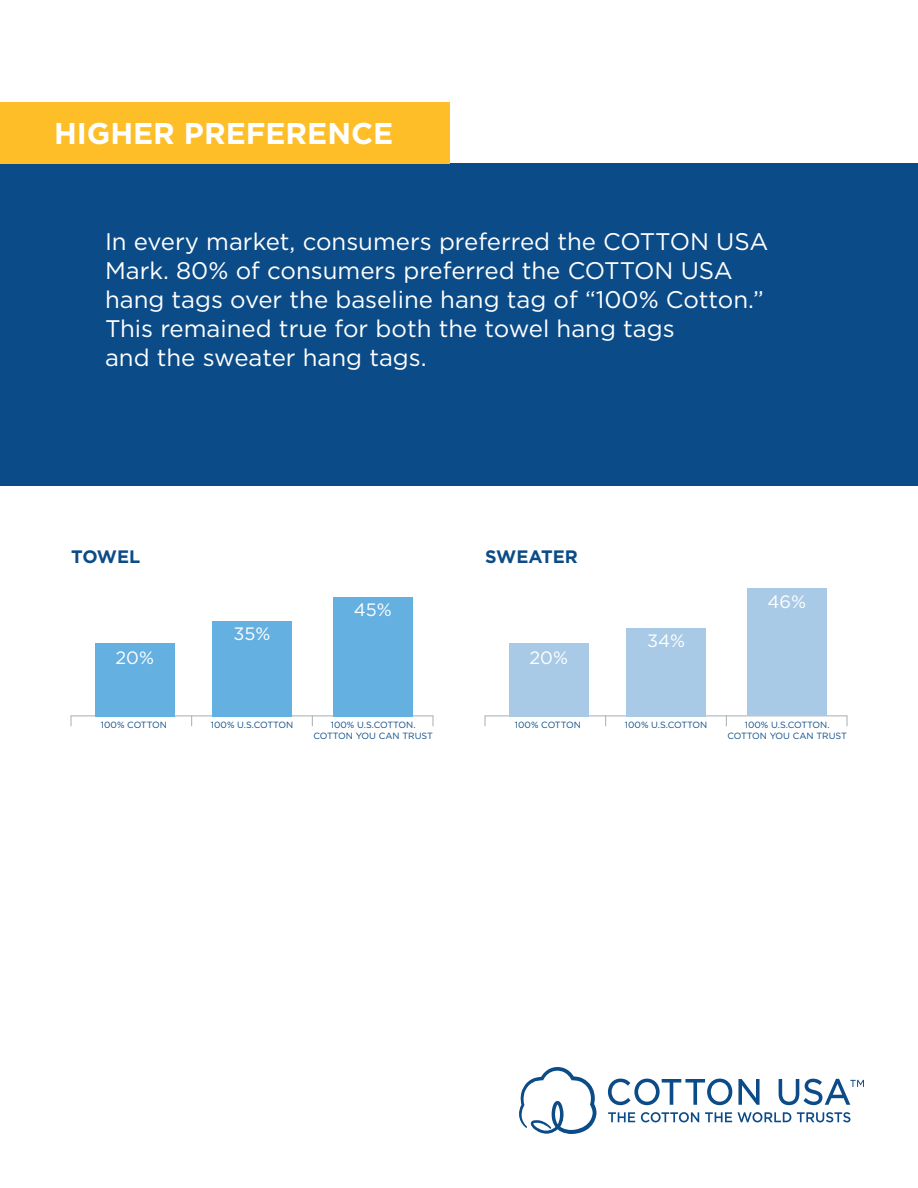
<style>
.page{position:relative;width:918px;height:1188px;background:#fff}
.page>*{position:absolute;margin:0;border:0;box-sizing:border-box;transform-origin:0 0}
.t1{font:700 30px "Gotham";color:#fff}
.t2{font:24px/28.8px "Gotham";color:#fff}
.t3{font:700 18px "Gotham";color:#0b4b87}
.t4{font:17.85px "Gotham";color:#fff}
.t5{font:9px "Gotham";color:#0b4b87}
</style>
<div class="page">
<div style="left:0;top:164px;width:918px;height:322px;background:#0b4b87"></div>
<div style="left:0;top:103px;width:450px;height:61px;background:#fdbe28"></div>
<hr style="left:71px;top:716px;width:362px;height:1px;background:#a4aeb4">
<hr style="left:485px;top:716px;width:362px;height:1px;background:#a4aeb4">
<div style="left:95px;top:643px;width:79px;height:73px;background:#64b0e1"></div>
<div style="left:509px;top:643px;width:79px;height:73px;background:#a8cae6"></div>
<div style="left:213px;top:621px;width:79px;height:95px;background:#64b0e1"></div>
<div style="left:627px;top:628px;width:79px;height:88px;background:#a8cae6"></div>
<div style="left:333px;top:597px;width:79px;height:119px;background:#64b0e1"></div>
<div style="left:747px;top:588px;width:79px;height:128px;background:#a8cae6"></div>
<svg style="left:519px;top:1067px;width:78px;height:67px"></svg>
<svg style="left:608px;top:1079px;width:124px;height:26px"></svg>
<svg style="left:738px;top:1079px;width:22px;height:26px"></svg>
<svg style="left:779px;top:1079px;width:85px;height:26px"></svg>
<svg style="left:608px;top:1112px;width:27px;height:10px"></svg>
<svg style="left:641px;top:1112px;width:58px;height:10px"></svg>
<svg style="left:705px;top:1112px;width:86px;height:10px"></svg>
<svg style="left:797px;top:1112px;width:53px;height:10px"></svg>
<p class="t1" style="left:54px;top:113px;width:341px">HIGHER PREFERENCE</p>
<p class="t2" style="left:105px;top:227px;width:665px">In every market, consumers preferred the COTTON USA Mark. 80% of consumers preferred the COTTON USA hang tags over the baseline hang tag of “100% Cotton.” This remained true for both the towel hang tags<br>and the sweater hang tags.</p>
<p class="t3" style="left:71px;top:545px;width:71px">TOWEL</p>
<p class="t3" style="left:485px;top:545px;width:94px">SWEATER</p>
<p class="t4" style="left:354px;top:598px;width:39px">45%</p>
<p class="t4" style="left:234px;top:623px;width:38px">35%</p>
<p class="t4" style="left:647px;top:629px;width:39px">34%</p>
<p class="t4" style="left:115px;top:646px;width:40px">20%</p>
<p class="t4" style="left:529px;top:646px;width:40px">20%</p>
<p class="t4" style="left:768px;top:591px;width:40px">46%</p>
<p class="t5" style="left:101px;top:719px;width:67px">100% COTTON</p>
<p class="t5" style="left:211px;top:719px;width:84px">100% U.S.COTTON</p>
<p class="t5" style="left:331px;top:719px;width:86px">100% U.S.COTTON.</p>
<p class="t5" style="left:515px;top:719px;width:67px">100% COTTON</p>
<p class="t5" style="left:625px;top:719px;width:84px">100% U.S.COTTON</p>
<p class="t5" style="left:313px;top:730px;width:121px">COTTON YOU CAN TRUST</p>
<p class="t5" style="left:745px;top:719px;width:86px">100% U.S.COTTON.</p>
<p class="t5" style="left:727px;top:730px;width:121px">COTTON YOU CAN TRUST</p>
</div>
